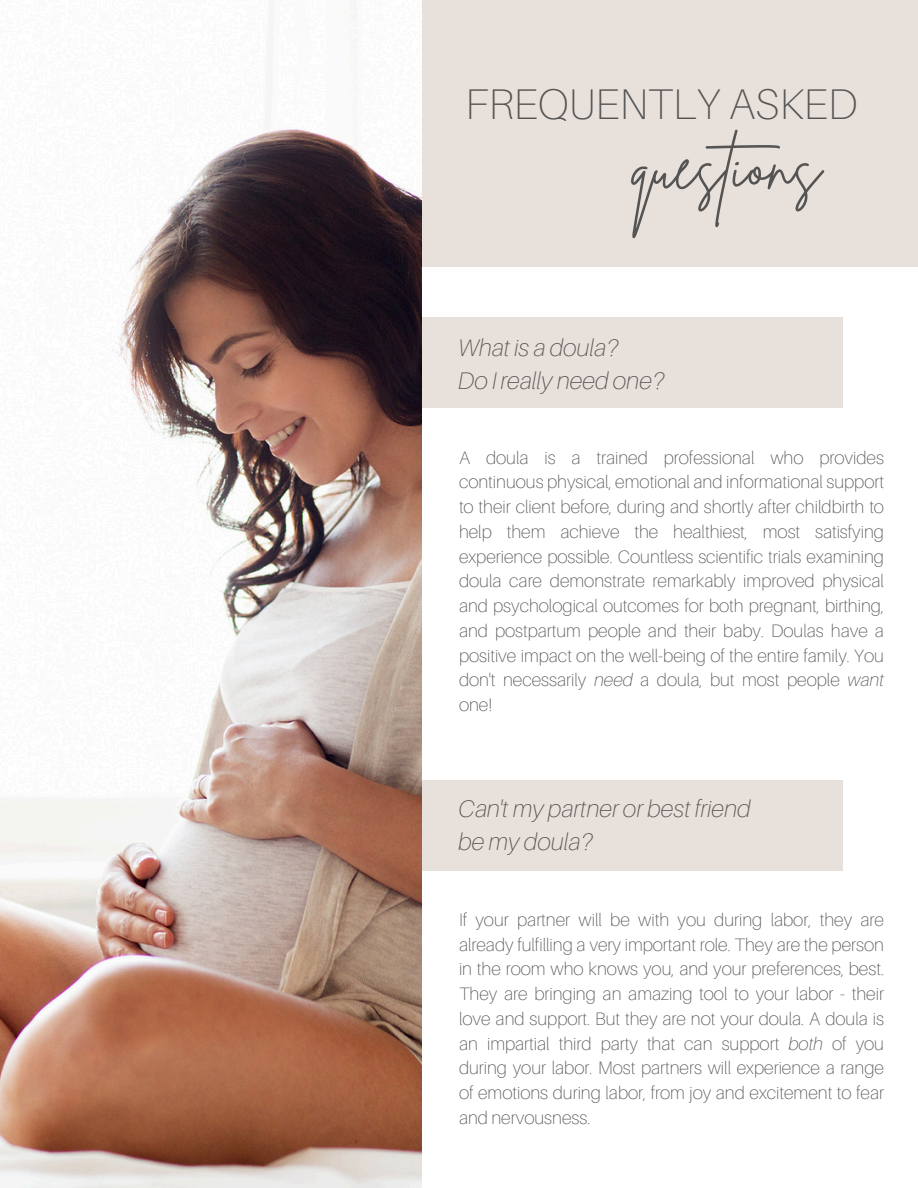
<style>
.page{position:relative;width:918px;height:1188px;background:#fff}
.page>*{position:absolute;margin:0;border:0;box-sizing:border-box;transform-origin:0 0}
.t1{font:66.3px "Brittany Signature";color:#545454}
.t2{font:100 42.9px "Aileron";color:#545454}
.t3{font:italic 100 24px/32.7px "Aileron";color:#545454}
.t4{font:100 18px/24.8px "Aileron";color:#545454;text-align:justify}
.s1{font-style:italic}
</style>
<div class="page">
<img style="left:0;top:0;width:422px;height:1188px">
<div style="left:422px;top:0;width:496px;height:266px;background:#e8e0db"></div>
<div style="left:422px;top:318px;width:421px;height:90px;background:#e8e0db"></div>
<div style="left:422px;top:780px;width:421px;height:90px;background:#e8e0db"></div>
<h2 class="t2" style="left:466px;top:77px;width:394px">FREQUENTLY ASKED</h2>
<h1 class="t1" style="left:633px;top:123px;width:189px">questions</h1>
<h3 class="t3" style="left:458px;top:331px;width:208px">What is a doula?<br>Do I really need one?</h3>
<h3 class="t4" style="left:459px;top:445px;width:427px">A doula is a trained professional who provides continuous physical, emotional and informational support to their client before, during and shortly after childbirth to help them achieve the healthiest, most satisfying experience possible. Countless scientific trials examining doula care demonstrate remarkably improved physical and psychological outcomes for both pregnant, birthing, and postpartum people and their baby. Doulas have a positive impact on the well-being of the entire family. You don't necessarily <span class="s1">need</span> a doula, but most people <span class="s1">want </span>one!</h3>
<p class="t3" style="left:458px;top:792px;width:294px">Can't my partner or best friend be my doula?</p>
<p class="t4" style="left:459px;top:907px;width:427px">If your partner will be with you during labor, they are already fulfilling a very important role. They are the person in the room who knows you, and your preferences, best.<br>They are bringing an amazing tool to your labor - their love and support. But they are not your doula. A doula is an impartial third party that can support <span class="s1">both</span> of you during your labor. Most partners will experience a range of emotions during labor, from joy and excitement to fear and nervousness.</p>
</div>
